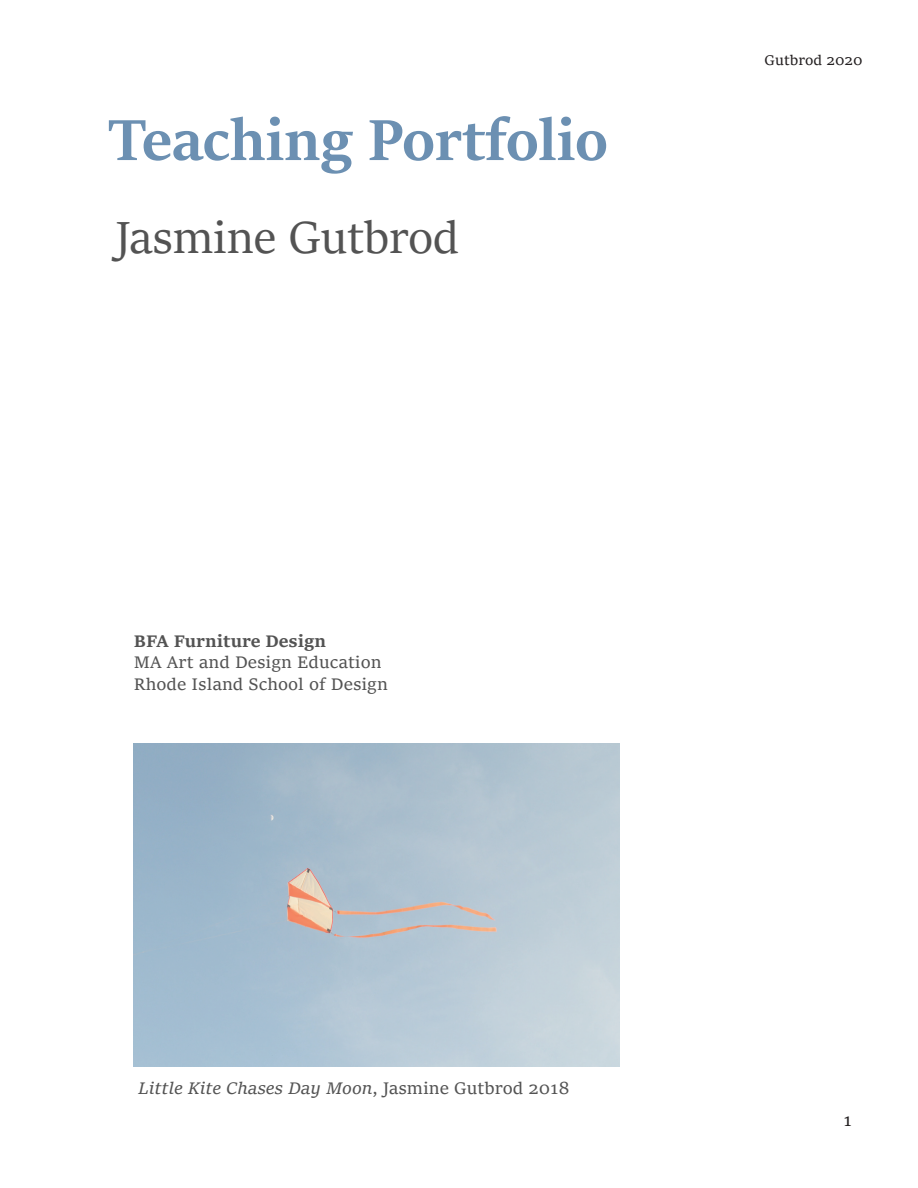
<style>
.page{position:relative;width:918px;height:1188px;background:#fff}
.page>*{position:absolute;margin:0;border:0;box-sizing:border-box;transform-origin:0 0}
.t1{font:700 64.5px "Sitka Display";color:#6c90b2}
.t2{font:49.5px "Sitka Heading";color:#535353}
.t3{font:18px/21.6px "Sitka Text";color:#535353}
.t4{font:italic 18px "Sitka Text";color:#535353}
.t5{font:700 18px "Sitka Text";color:#535353}
.t6{font:18px "Sitka Text";color:#231f20}
.t7{font:15px "Sitka Text";color:#231f20}
.s1{font-style:normal}
</style>
<div class="page">
<img style="left:134px;top:743px;width:486px;height:323px">
<h1 class="t1" style="left:108px;top:93px;width:501px">Teaching Portfolio</h1>
<h2 class="t2" style="left:116px;top:202px;width:345px">Jasmine Gutbrod</h2>
<p class="t5" style="left:134px;top:626px;width:194px">BFA Furniture Design</p>
<p class="t3" style="left:134px;top:650px;width:256px">MA Art and Design Education<br>Rhode Island School of Design</p>
<p class="t4" style="left:138px;top:1074px;width:433px">Little Kite Chases Day Moon<span class="s1">, Jasmine Gutbrod 2018</span></p>
<p class="t7" style="left:765px;top:49px;width:100px">Gutbrod 2020</p>
<p class="t6" style="left:843px;top:1106px;width:10px">1</p>
</div>
